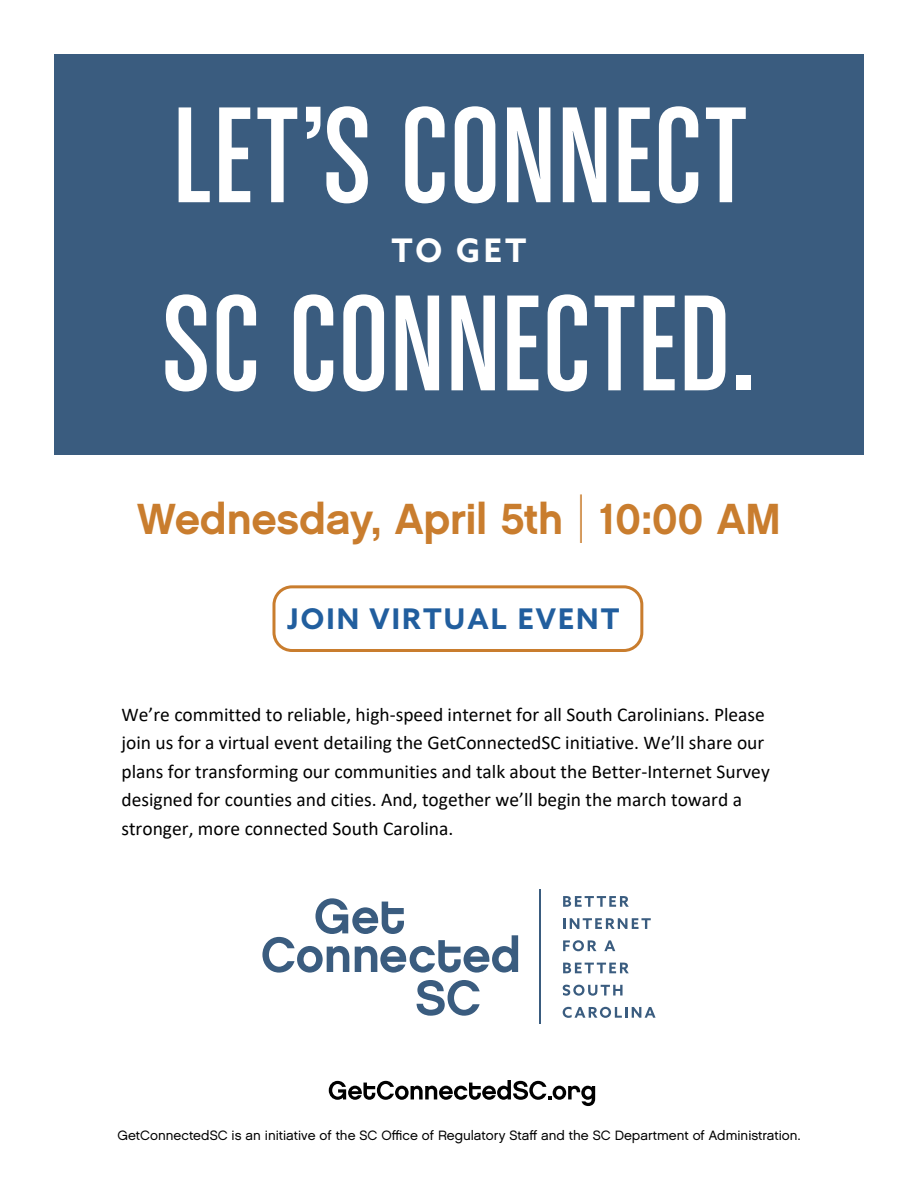
<style>
.page{position:relative;width:918px;height:1188px;background:#fff}
.page>*{position:absolute;margin:0;border:0;box-sizing:border-box;transform-origin:0 0}
.t1{font:145.35px "Chalet Comprime Cologne Eighty";letter-spacing:.01em;color:#fff}
.t2{font:43.5px "Chalet New York Nineteen Sixty";letter-spacing:-.01em;color:#c97d2e}
.t3{font:700 32.55px "Azo Sans";color:#fff}
.t4{font:700 28.5px "Azo Sans";letter-spacing:.075em;color:#215e9e}
.t5{font:19.5px/28.5px "Calibri";color:#000}
.t6{font:13.5px "Chalet London Nineteen Sixty";color:#000}
.s1{font-family:"Chalet Paris Nineteen Eighty";font-size:65.25px}
</style>
<div class="page">
<div style="left:54px;top:54px;width:810px;height:400px;background:#3a5c7f"></div>
<svg style="left:563px;top:896px;width:66px;height:11px"></svg>
<svg style="left:563px;top:918px;width:88px;height:11px"></svg>
<svg style="left:563px;top:940px;width:33px;height:11px"></svg>
<svg style="left:604px;top:940px;width:11px;height:11px"></svg>
<svg style="left:563px;top:963px;width:66px;height:10px"></svg>
<svg style="left:563px;top:985px;width:60px;height:11px"></svg>
<svg style="left:563px;top:1007px;width:93px;height:11px"></svg>
<hr style="left:539px;top:889px;width:2px;height:135px;background:#3a5c7f">
<svg style="left:417px;top:980px;width:63px;height:36px"></svg>
<svg style="left:262px;top:898px;width:256px;height:75px"></svg>
<svg style="left:329px;top:1080px;width:266px;height:26px"></svg>
<div style="left:272px;top:585px;width:371px;height:67px;border:3px solid #c97d2e;border-radius:18px"></div>
<h1 class="t1" style="left:172px;top:75px;width:575px">LET’S CONNECT</h1>
<h3 class="t3" style="left:392px;top:229px;width:136px">TO GET</h3>
<h1 class="t1" style="left:162px;top:263px;width:595px">SC CONNECTED.</h1>
<h2 class="t2" style="left:137px;top:492px;width:645px">Wednesday, April 5th <span class="s1">|</span> 10:00 AM</h2>
<h3 class="t4" style="left:287px;top:600px;width:334px">JOIN VIRTUAL EVENT</h3>
<p class="t5" style="left:121px;top:699px;width:650px">We’re committed to reliable, high-speed internet for all South Carolinians. Please join us for a virtual event detailing the GetConnectedSC initiative. We’ll share our plans for transforming our communities and talk about the Better-Internet Survey designed for counties and cities. And, together we’ll begin the march toward a stronger, more connected South Carolina.</p>
<p class="t6" style="left:118px;top:1127px;width:684px">GetConnectedSC is an initiative of the SC Office of Regulatory Staff and the SC Department of Administration.</p>
</div>
